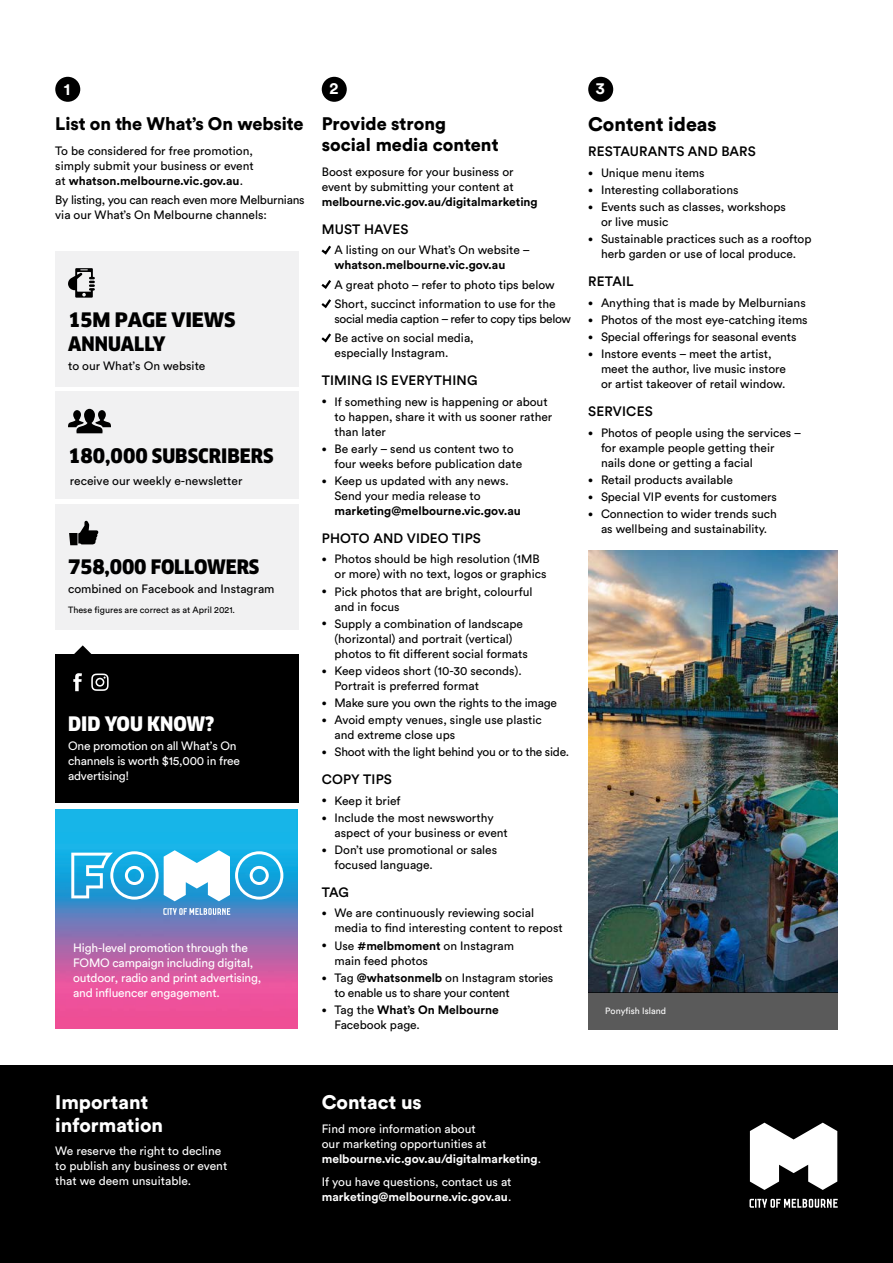
<style>
.page{position:relative;width:893px;height:1263px;background:#fff}
.page>*{position:absolute;margin:0;border:0;box-sizing:border-box;transform-origin:0 0}
.t1{font:900 19.5px "Clan Pro Narr";color:#000}
.t2{font:900 19.5px/22.5px "Circular Std";color:#fff}
.t3{font:900 19.5px "Circular Std";color:#000}
.t4{font:900 19.5px "Clan Pro";letter-spacing:-.01em;color:#000}
.t5{font:900 19.5px "Clan Pro Narr";color:#fff}
.t6{font:900 18px/21px "Circular Std";color:#000}
.t7{font:700 16.5px "Circular Std";color:#fff}
.t8{font:500 13.5px "Circular Std";letter-spacing:.01em;color:#000}
.t9{font:12px/15px "Circular Std";color:#000}
.t10{font:12px/15px "Circular Std";letter-spacing:-.015em;color:#fff}
.t11{font:12px/15px "Circular Std";letter-spacing:-.02em;color:#000}
.t12{font:700 12px "Circular Std";color:#000}
.t13{font:12px/19.2px "Circular Std";letter-spacing:-.025em;color:#000}
.t14{font:9px "Circular Std";color:#000}
.t15{font:9px "Circular Std";color:#fff}
.s1{font-weight:700}
.s2{font-family:"Clan Pro"}
.s3{font-size:9px}
</style>
<div class="page">
<div style="left:0;top:1065px;width:893px;height:198px;background:#000"></div>
<svg style="left:749px;top:1199px;width:89px;height:9px"></svg>
<svg style="left:750px;top:1123px;width:87px;height:67px"></svg>
<div style="left:55px;top:77px;width:25px;height:25px;background:#000;border-radius:50%"></div>
<div style="left:322px;top:77px;width:25px;height:25px;background:#000;border-radius:50%"></div>
<div style="left:588px;top:77px;width:25px;height:25px;background:#000;border-radius:50%"></div>
<div style="left:55px;top:654px;width:244px;height:149px;background:#000"></div>
<svg style="left:73px;top:645px;width:36px;height:46px"></svg>
<svg style="left:321px;top:245px;width:10px;height:10px"></svg>
<svg style="left:321px;top:280px;width:10px;height:9px"></svg>
<svg style="left:321px;top:299px;width:10px;height:10px"></svg>
<svg style="left:321px;top:333px;width:10px;height:10px"></svg>
<div style="left:55px;top:391px;width:244px;height:108px;background:#f1f1f2"></div>
<svg style="left:68px;top:409px;width:43px;height:24px"></svg>
<div style="left:55px;top:251px;width:244px;height:136px;background:#f1f1f2"></div>
<svg style="left:68px;top:268px;width:27px;height:30px"></svg>
<div style="left:55px;top:504px;width:244px;height:125px;background:#f1f1f2"></div>
<svg style="left:69px;top:521px;width:29px;height:24px"></svg>
<img style="left:588px;top:550px;width:250px;height:442px">
<div style="left:588px;top:992px;width:250px;height:37px;background:#5a5a5a"></div>
<img style="left:56px;top:809px;width:242px;height:219px">
<svg style="left:163px;top:908px;width:67px;height:7px"></svg>
<svg style="left:71px;top:850px;width:212px;height:51px"></svg>
<h3 class="t7" style="left:64px;top:79px;width:8px">1</h3>
<h2 class="t6" style="left:55px;top:112px;width:250px">List on the What’s On website</h2>
<p class="t9" style="left:55px;top:143px;width:200px;text-align:justify">To be considered for free promotion, simply submit your business or event at <span class="s1">whatson.melbourne.vic.gov.au</span>.</p>
<p class="t11" style="left:55px;top:192px;width:251px">By listing, you can reach even more Melburnians via our What’s On Melbourne channels:</p>
<h1 class="t4" style="left:68px;top:308px;width:169px">15M PAGE VIEWS</h1>
<h1 class="t1" style="left:68px;top:332px;width:99px">ANNUALLY</h1>
<p class="t9" style="left:68px;top:358px;width:139px">to our What’s On website</p>
<h1 class="t1" style="left:68px;top:444px;width:207px"><span class="s2">180,000</span> SUBSCRIBERS</h1>
<p class="t9" style="left:70px;top:473px;width:174px">receive our weekly e-newsletter</p>
<h1 class="t1" style="left:68px;top:555px;width:193px"><span class="s2">758,000</span> FOLLOWERS</h1>
<p class="t9" style="left:68px;top:581px;width:208px">combined on Facebook and Instagram</p>
<p class="t14" style="left:68px;top:604px;width:169px">These figures are correct as at April 2021.</p>
<h1 class="t5" style="left:68px;top:712px;width:147px">DID YOU KNOW?</h1>
<p class="t10" style="left:68px;top:738px;width:174px">One promotion on all What’s On channels is worth $15,000 in free advertising!</p>
<p class="t10" style="left:73px;top:940px;width:190px">High-level promotion through the FOMO campaign including digital, outdoor, radio and print advertising, and influencer engagement.</p>
<h3 class="t7" style="left:329px;top:78px;width:10px">2</h3>
<h2 class="t6" style="left:322px;top:112px;width:178px">Provide strong social media content</h2>
<p class="t9" style="left:322px;top:164px;width:193px">Boost exposure for your business or event by submitting your content at</p>
<p class="t12" style="left:322px;top:194px;width:218px">melbourne.vic.gov.au/digitalmarketing</p>
<p class="t8" style="left:322px;top:220px;width:88px">MUST HAVES</p>
<p class="t9" style="left:334px;top:242px;width:197px">A listing on our What’s On website –</p>
<p class="t12" style="left:334px;top:257px;width:172px">whatson.melbourne.vic.gov.au</p>
<p class="t9" style="left:334px;top:275px;width:223px;line-height:19.2px">A great photo – refer to photo tips below<br>Short, succinct information to use for the</p>
<p class="t13" style="left:334px;top:309px;width:238px">social media caption – refer to copy tips below<br>Be active on social media,</p>
<p class="t9" style="left:334px;top:345px;width:115px">especially Instagram.</p>
<p class="t8" style="left:322px;top:372px;width:157px">TIMING IS EVERYTHING</p>
<p class="t9" style="left:334px;top:394px;width:219px;text-indent:-13px"><span class="s3">•</span> If something new is happening or about to happen, share it with us sooner rather than later</p>
<p class="t9" style="left:334px;top:441px;width:189px;text-indent:-13px"><span class="s3">•</span> Be early – send us content two to four weeks before publication date</p>
<p class="t9" style="left:334px;top:473px;width:176px;text-indent:-13px"><span class="s3">•</span> Keep us updated with any news.<br>Send your media release to</p>
<p class="t12" style="left:334px;top:503px;width:188px">marketing@melbourne.vic.gov.au</p>
<p class="t8" style="left:322px;top:529px;width:161px">PHOTO AND VIDEO TIPS</p>
<p class="t9" style="left:334px;top:551px;width:214px;text-indent:-13px"><span class="s3">•</span> Photos should be high resolution (1MB or more) with no text, logos or graphics</p>
<p class="t9" style="left:334px;top:584px;width:200px;text-indent:-13px"><span class="s3">•</span> Pick photos that are bright, colourful and in focus</p>
<p class="t9" style="left:334px;top:616px;width:195px;text-indent:-13px"><span class="s3">•</span> Supply a combination of landscape (horizontal) and portrait (vertical) photos to fit different social formats</p>
<p class="t9" style="left:334px;top:663px;width:189px;text-indent:-13px"><span class="s3">•</span> Keep videos short (10-30 seconds).<br>Portrait is preferred format</p>
<p class="t9" style="left:322px;top:695px;width:237px"><span class="s3">•</span> Make sure you own the rights to the image</p>
<p class="t9" style="left:334px;top:712px;width:209px;text-indent:-13px"><span class="s3">•</span> Avoid empty venues, single use plastic and extreme close ups</p>
<p class="t11" style="left:322px;top:744px;width:249px"><span class="s3">•</span> Shoot with the light behind you or to the side.</p>
<p class="t8" style="left:322px;top:771px;width:72px">COPY TIPS</p>
<p class="t9" style="left:322px;top:793px;width:80px"><span class="s3">•</span> Keep it brief</p>
<p class="t9" style="left:334px;top:810px;width:175px;text-indent:-13px"><span class="s3">•</span> Include the most newsworthy aspect of your business or event</p>
<p class="t9" style="left:334px;top:842px;width:164px;text-indent:-13px"><span class="s3">•</span> Don’t use promotional or sales focused language.</p>
<p class="t8" style="left:322px;top:883px;width:29px">TAG</p>
<p class="t9" style="left:334px;top:905px;width:230px;text-indent:-13px"><span class="s3">•</span> We are continuously reviewing social media to find interesting content to repost</p>
<p class="t9" style="left:334px;top:938px;width:181px;text-indent:-13px"><span class="s3">•</span> Use <span class="s1">#melbmoment</span> on Instagram main feed photos</p>
<p class="t11" style="left:334px;top:970px;width:220px;text-indent:-13px"><span class="s3">•</span> Tag <span class="s1">@whatsonmelb</span> on Instagram stories to enable us to share your content</p>
<p class="t9" style="left:334px;top:1002px;width:166px;text-indent:-13px"><span class="s3">•</span> Tag the <span class="s1">What’s On Melbourne<br></span>Facebook page.</p>
<h3 class="t7" style="left:596px;top:78px;width:11px">3</h3>
<h1 class="t3" style="left:588px;top:111px;width:130px">Content ideas</h1>
<p class="t8" style="left:588px;top:143px;width:169px">RESTAURANTS AND BARS</p>
<p class="t9" style="left:588px;top:165px;width:118px"><span class="s3">•</span> Unique menu items</p>
<p class="t9" style="left:588px;top:182px;width:152px"><span class="s3">•</span> Interesting collaborations</p>
<p class="t9" style="left:601px;top:199px;width:186px;text-indent:-13px"><span class="s3">•</span> Events such as classes, workshops or live music</p>
<p class="t9" style="left:588px;top:232px;width:225px;text-align:center"><span class="s3">•</span> Sustainable practices such as a rooftop herb garden or use of local produce.</p>
<p class="t8" style="left:588px;top:273px;width:47px">RETAIL</p>
<p class="t9" style="left:588px;top:295px;width:219px"><span class="s3">•</span> Anything that is made by Melburnians</p>
<p class="t9" style="left:588px;top:312px;width:221px"><span class="s3">•</span> Photos of the most eye-catching items</p>
<p class="t9" style="left:588px;top:329px;width:210px"><span class="s3">•</span> Special offerings for seasonal events</p>
<p class="t9" style="left:601px;top:346px;width:187px;text-indent:-13px"><span class="s3">•</span> Instore events – meet the artist, meet the author, live music instore or artist takeover of retail window.</p>
<p class="t8" style="left:588px;top:403px;width:66px">SERVICES</p>
<p class="t9" style="left:601px;top:425px;width:202px;text-indent:-13px"><span class="s3">•</span> Photos of people using the services – for example people getting their nails done or getting a facial</p>
<p class="t9" style="left:588px;top:472px;width:146px"><span class="s3">•</span> Retail products available</p>
<p class="t9" style="left:588px;top:489px;width:190px"><span class="s3">•</span> Special VIP events for customers</p>
<p class="t9" style="left:588px;top:506px;width:190px;text-align:center"><span class="s3">•</span> Connection to wider trends such as wellbeing and sustainability.</p>
<p class="t15" style="left:605px;top:1006px;width:62px">Ponyfish Island</p>
<h1 class="t2" style="left:55px;top:1091px;width:109px">Important information</h1>
<p class="t10" style="left:55px;top:1143px;width:173px">We reserve the right to decline to publish any business or event that we deem unsuitable.</p>
<h1 class="t2" style="left:322px;top:1091px;width:101px">Contact us</h1>
<p class="t10" style="left:322px;top:1121px;width:221px">Find more information about<br>our marketing opportunities at <span class="s1">melbourne.vic.gov.au/digitalmarketing</span>.</p>
<p class="t10" style="left:322px;top:1174px;width:191px">If you have questions, contact us at <span class="s1">marketing@melbourne.vic.gov.au</span>.</p>
</div>
